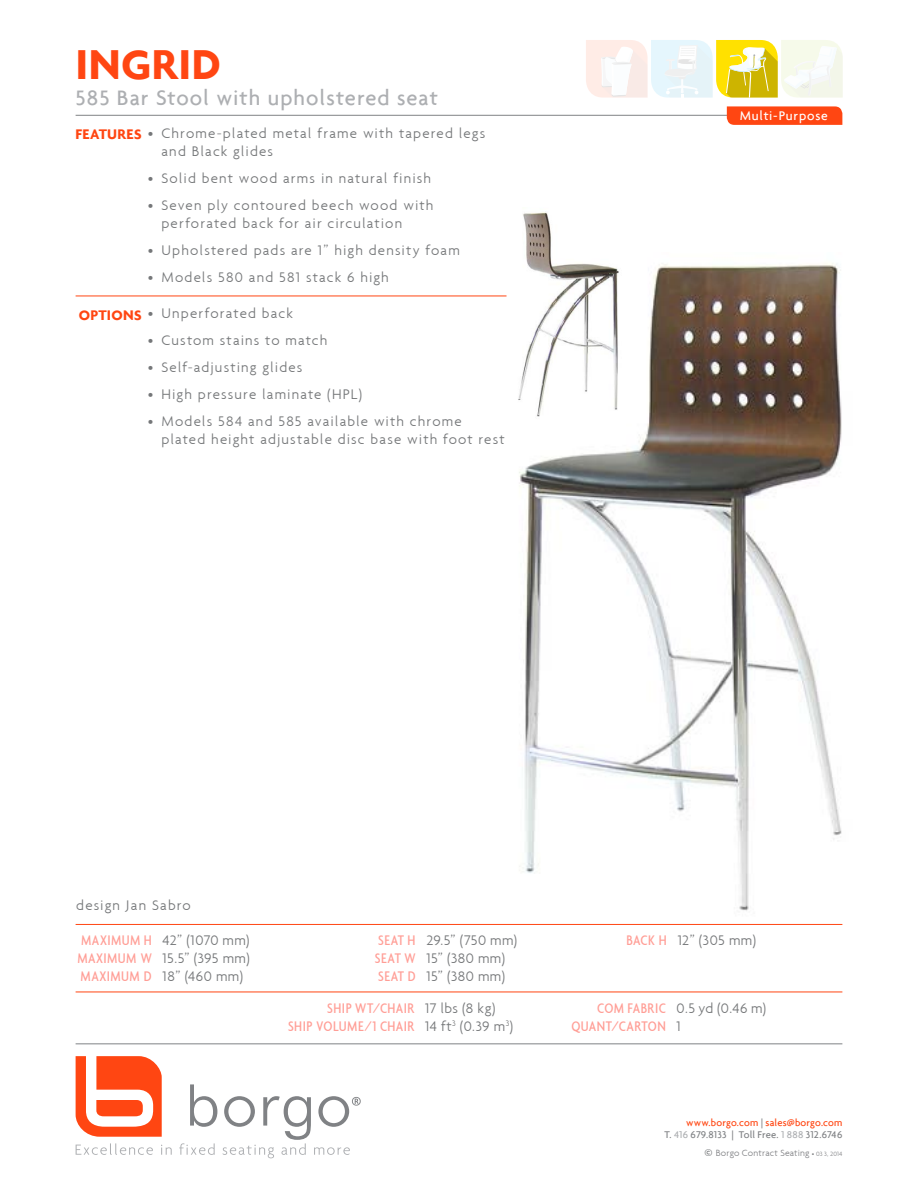
<style>
.page{position:relative;width:918px;height:1188px;background:#fff}
.page>*{position:absolute;margin:0;border:0;box-sizing:border-box;transform-origin:0 0}
.t1{font:700 45px "Agenda";letter-spacing:.01em;color:#ff4612}
.t2{font:500 22.5px "Agenda";letter-spacing:.045em;color:#adafb2}
.t3{font:300 15px/18px "Agenda";letter-spacing:.07em;color:#757779}
.t4{font:500 condensed 15px/18px "Agenda";letter-spacing:.025em;color:#ff9e96}
.t5{font:300 15px/18px "Agenda";letter-spacing:.03em;color:#757779}
.t6{font:300 15px/18px "Agenda";letter-spacing:.025em;color:#757779;text-align:center}
.t7{font:700 15px "Agenda";letter-spacing:.015em;color:#ff4612}
.t8{font:500 13.5px "Agenda";letter-spacing:.06em;color:#fff}
.t9{font:500 10.5px/12.6px "Agenda";letter-spacing:.015em;color:#808285;text-align:right}
.t10{font:300 9.75px "Agenda";letter-spacing:.015em;color:#818285}
.s1{font-weight:700;color:#ff4612}
.s2{font-weight:500;font-stretch:condensed;color:#ff9e96}
.s3{font-weight:300;font-stretch:normal;color:#757779}
.s4{color:#ff4612}
.s5{color:#adafb2}
.s6{font-size:13.5px;color:#757779}
.s7{font-size:6.75px}
</style>
<div class="page">
<hr style="left:76px;top:1043px;width:766px;height:1px;background:#808285">
<svg style="left:76px;top:1056px;width:285px;height:102px"></svg>
<hr style="left:76px;top:924px;width:766px;height:1px;background:#ff4612">
<hr style="left:76px;top:992px;width:766px;height:1px;background:#ff4612">
<hr style="left:76px;top:115px;width:665px;height:1px;background:#808285">
<svg style="left:727px;top:106px;width:115px;height:19px;background:#ff4d1b"></svg>
<svg style="left:716px;top:40px;width:62px;height:58px;background:#e8d437"></svg>
<svg style="left:586px;top:40px;width:62px;height:58px;fill:#fdece6"></svg>
<svg style="left:651px;top:40px;width:62px;height:58px;fill:#e5f6fc"></svg>
<div style="left:780px;top:0;width:64px;height:103px;background:linear-gradient(to right,#fafcf5,#fafbf7)"></div>
<img style="left:479px;top:263px;width:363px;height:648px">
<img style="left:486px;top:212px;width:147px;height:208px">
<hr style="left:76px;top:296px;width:431px;height:1px;background:#ff4612">
<h1 class="t1" style="left:76px;top:37px;width:147px">INGRID</h1>
<h2 class="t2" style="left:76px;top:84px;width:364px">585 Bar Stool with upholstered seat</h2>
<p class="t3" style="left:161px;top:124px;width:325px;text-indent:-86px"><span class="s1">FEATURES</span> • Chrome-plated metal frame with tapered legs and Black glides</p>
<p class="t3" style="left:148px;top:169px;width:285px">• Solid bent wood arms in natural finish</p>
<p class="t3" style="left:161px;top:196px;width:274px;text-indent:-14px">• Seven ply contoured beech wood with perforated back for air circulation</p>
<p class="t3" style="left:148px;top:241px;width:313px">• Upholstered pads are 1” high density foam</p>
<p class="t3" style="left:148px;top:268px;width:242px">• Models 580 and 581 stack 6 high</p>
<p class="t3" style="left:148px;top:304px;width:146px">• Unperforated back</p>
<p class="t3" style="left:148px;top:331px;width:181px">• Custom stains to match</p>
<p class="t3" style="left:148px;top:358px;width:156px">• Self-adjusting glides</p>
<p class="t3" style="left:148px;top:385px;width:216px">• High pressure laminate (HPL)</p>
<p class="t3" style="left:161px;top:412px;width:345px;text-indent:-14px">• Models 584 and 585 available with chrome plated height adjustable disc base with foot rest</p>
<p class="t7" style="left:79px;top:306px;width:64px">OPTIONS</p>
<p class="t3" style="left:76px;top:896px;width:116px">design Jan Sabro</p>
<p class="t8" style="left:740px;top:108px;width:90px">Multi-Purpose</p>
<p class="t4" style="left:19px;top:931px;width:38px">M</p>
<p class="t3" style="left:92px;top:931px;width:159px"><span class="s2">AXIMUM H</span> 42” (1070 mm)</p>
<p class="t4" style="left:19px;top:949px;width:36px">M</p>
<p class="t6" style="left:81px;top:949px;width:171px"><span class="s2">AXIMUM W</span> 15.5” (395 mm)<br><span class="s2">MAXIMUM D</span> 18” (460 mm)</p>
<p class="t5" style="left:375px;top:931px;width:144px"><span class="s2">SEAT H</span> 29.5” (750 mm)<br><span class="s2">SEAT W</span> 15” (380 mm)<br><span class="s2">SEAT D</span> 15” (380 mm)</p>
<p class="t4" style="left:534px;top:931px;width:51px">B</p>
<p class="t3" style="left:633px;top:931px;width:124px"><span class="s2">ACK H</span> 12” (305 mm)</p>
<p class="t4" style="left:288px;top:999px;width:227px;text-indent:39px">SHIP WT/CHAIR <span class="s3">17 lbs (8 kg)<br></span>SHIP VOLUME/1 CHAIR <span class="s3">14 ft</span><sup>3</sup> <span class="s3">(0.39 m</span><sup>3</sup><span class="s3">)</span></p>
<p class="t4" style="left:571px;top:999px;width:196px;text-indent:26px">COM FABRIC <span class="s3">0.5 yd (0.46 m)<br></span>QUANT/CARTON <span class="s3">1</span></p>
<p class="t9" style="left:664px;top:1116px;width:179px"><span class="s4">www.borgo.com</span> | <span class="s4">sales@borgo.com<br></span>T. <span class="s5">416</span> 679.8133 | Toll Free. <span class="s5">1 888</span> 312.6746</p>
<p class="t10" style="left:704px;top:1147px;width:139px"><span class="s6">©</span> Borgo Contract Seating <span class="s7">• 03 3, 2014</span></p>
</div>
